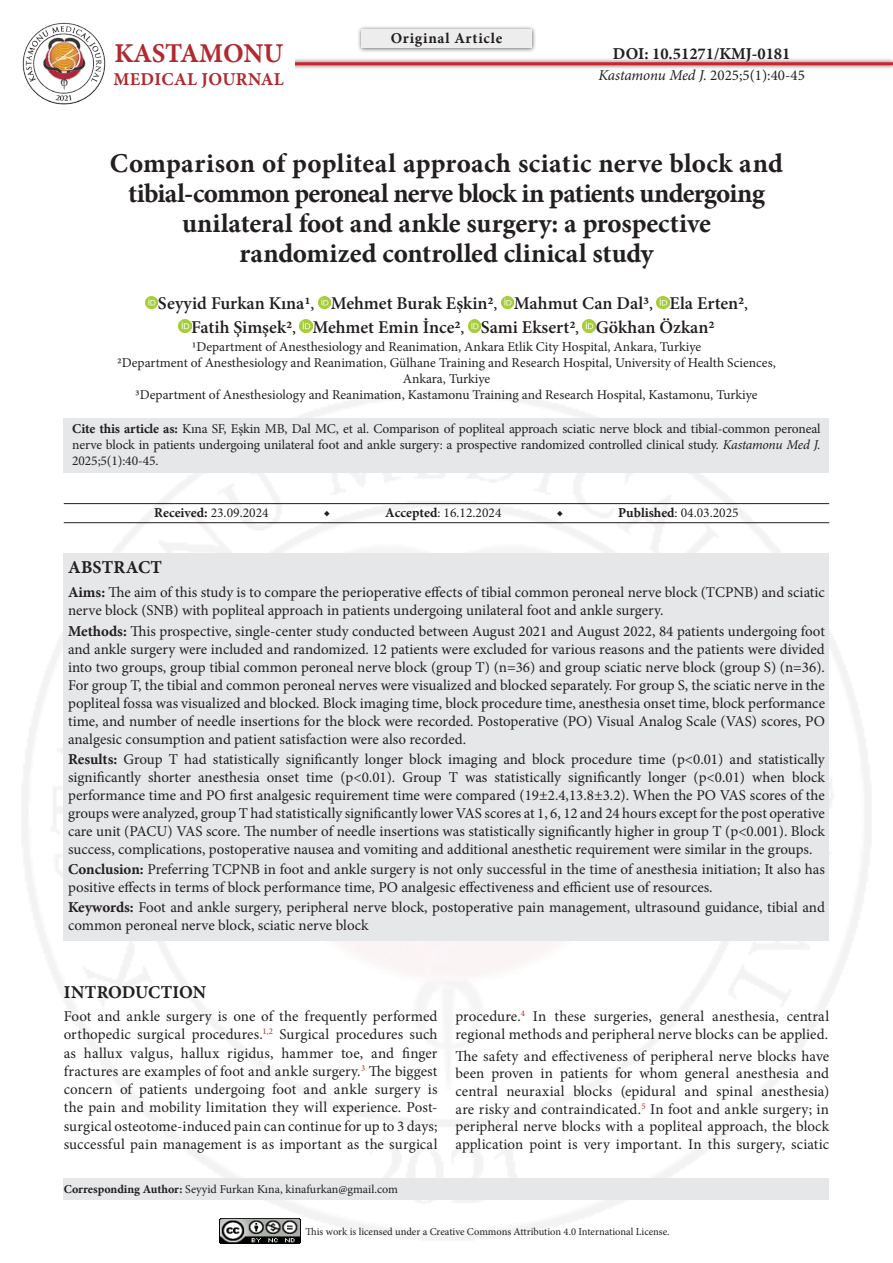
<style>
.page{position:relative;width:893px;height:1263px;background:#fff}
.page>*{position:absolute;margin:0;border:0;box-sizing:border-box;transform-origin:0 0}
.makale_adı{font:700 27px "Minion Pro";color:#231f20}
.makale_adı-2{font:700 27px "Minion Pro";letter-spacing:-.03em;color:#231f20}
.t1{font:700 27px "Minion Pro";letter-spacing:-.01em;color:#b02a2f}
.Yazar{font:600 18px "Minion Pro";color:#231f20}
.t2{font:700 18px "Minion Pro";letter-spacing:.02em;color:#b02a2f}
.INTRODUCTION_özel_başlık{font:700 18px "Minion Pro";letter-spacing:-.005em;color:#231f20}
.Abstract_başlıklar{font:700 18px "Minion Pro";letter-spacing:.01em;color:#231f20}
.t3{font:700 16.5px "Minion Pro";color:#231f20}
.Abstract_metin{font:15px/18px "Minion Pro";color:#231f20}
.Ana_metin{font:15px/18.3px "Minion Pro";letter-spacing:.005em;color:#231f20;text-align:justify}
.t4{font:700 15px "Minion Pro";letter-spacing:.05em;color:#231f20}
.Kurum{font:13.5px "Minion Pro";color:#231f20}
.Cİte_this_article_as{font:13.5px/16.2px "Minion Pro";letter-spacing:-.01em;color:#231f20;text-align:justify}
.received{font:13.5px "Minion Pro";color:#231f20}
.received-2{font:700 13.5px "Minion Pro";color:#231f20}
.t5{font:12px "Minion Pro";color:#231f20}
.t6{font:10.5px "Minion Pro";letter-spacing:-.005em;color:#231f20}
.s1{font-style:italic}
.s2{font-weight:700}
</style>
<div class="page">
<div style="left:357px;top:25px;width:179px;height:28px;background:#231f20;opacity:.75"></div>
<div style="left:361px;top:30px;width:170px;height:18px;background:#ededee"></div>
<img style="left:22px;top:390px;width:849px;height:854px">
<img style="left:219px;top:1218px;width:81px;height:26px">
<div style="left:250px;top:58px;width:643px;height:12px;background:#231f20;opacity:.75"></div>
<hr style="left:255px;top:62px;width:638px;height:3px;background:#d1232a">
<div style="left:103px;top:42px;width:191px;height:43px;background:#fff"></div>
<img style="left:22px;top:22px;width:84px;height:83px">
<div style="left:64px;top:1178px;width:765px;height:21px;background:#e6e7e9"></div>
<div style="left:64px;top:419px;width:765px;height:54px;background:#e6e7e9"></div>
<hr style="left:64px;top:503px;width:765px;height:1px;background:#231f20">
<hr style="left:64px;top:522px;width:765px;height:1px;background:#231f20">
<div style="left:64px;top:554px;width:765px;height:30px;background:#e6e7e9"></div>
<div style="left:64px;top:580px;width:765px;height:46px;background:#e6e7e9"></div>
<div style="left:64px;top:618px;width:765px;height:136px;background:#e6e7e9"></div>
<div style="left:64px;top:746px;width:765px;height:118px;background:#e6e7e9"></div>
<div style="left:64px;top:856px;width:765px;height:46px;background:#e6e7e9"></div>
<div style="left:64px;top:895px;width:765px;height:45px;background:#e6e7e9"></div>
<svg style="left:145px;top:296px;width:13px;height:13px"></svg>
<svg style="left:318px;top:296px;width:13px;height:13px"></svg>
<svg style="left:501px;top:296px;width:13px;height:13px"></svg>
<svg style="left:657px;top:296px;width:12px;height:13px"></svg>
<svg style="left:178px;top:320px;width:13px;height:12px"></svg>
<svg style="left:300px;top:320px;width:12px;height:12px"></svg>
<svg style="left:468px;top:320px;width:13px;height:12px"></svg>
<svg style="left:583px;top:320px;width:13px;height:12px"></svg>
<h1 class="t1" style="left:114px;top:34px;width:170px">KASTAMONU</h1>
<p class="t2" style="left:113px;top:67px;width:172px">MEDICAL JOURNAL</p>
<p class="t4" style="left:391px;top:27px;width:113px">Original Article</p>
<p class="t3" style="left:613px;top:42px;width:179px">DOI: 10.51271/KMJ-0181</p>
<p class="Abstract_metin" style="left:598px;top:66px;width:208px"><span class="s1">Kastamonu Med J.</span> 2025;5(1):40-45</p>
<p class="makale_adı" style="left:110px;top:144px;width:675px">Comparison of popliteal approach sciatic nerve block and</p>
<p class="makale_adı-2" style="left:128px;top:174px;width:638px">tibial-common peroneal nerve block in patients undergoing</p>
<p class="makale_adı" style="left:182px;top:204px;width:530px">unilateral foot and ankle surgery: a prospective</p>
<p class="makale_adı" style="left:239px;top:234px;width:416px">randomized controlled clinical study</p>
<p class="Yazar" style="left:158px;top:291px;width:591px">Seyyid Furkan Kına1, Mehmet Burak Eşkin2, Mahmut Can Dal3, Ela Erten2,</p>
<p class="Yazar" style="left:191px;top:314px;width:525px">Fatih Şimşek2, Mehmet Emin İnce2, Sami Eksert2, Gökhan Özkan2</p>
<p class="Kurum" style="left:192px;top:337px;width:511px">1Department of Anesthesiology and Reanimation, Ankara Etlik City Hospital, Ankara, Turkiye</p>
<p class="Kurum" style="left:117px;top:354px;width:660px">2Department of Anesthesiology and Reanimation, Gülhane Training and Research Hospital, University of Health Sciences,</p>
<p class="Kurum" style="left:403px;top:370px;width:89px">Ankara, Turkiye</p>
<p class="Kurum" style="left:135px;top:386px;width:624px">3Department of Anesthesiology and Reanimation, Kastamonu Training and Research Hospital, Kastamonu, Turkiye</p>
<p class="Cİte_this_article_as" style="left:72px;top:420px;width:750px"><span class="s2">Cite this article as:</span> Kına SF, Eşkin MB, Dal MC, et al. Comparison of popliteal approach sciatic nerve block and tibial-common peroneal nerve block in patients undergoing unilateral foot and ankle surgery: a prospective randomized controlled clinical study. <span class="s1">Kastamonu Med J.<br></span>2025;5(1):40-45.</p>
<p class="received" style="left:154px;top:504px;width:116px"><span class="s2">Received:</span> 23.09.2024</p>
<p class="received-2" style="left:324px;top:504px;width:8px">◆</p>
<p class="received" style="left:385px;top:504px;width:118px"><span class="s2">Accepted</span>: 16.12.2024</p>
<p class="received-2" style="left:557px;top:504px;width:8px">◆</p>
<p class="received" style="left:618px;top:504px;width:122px"><span class="s2">Published</span>: 04.03.2025</p>
<p class="Abstract_başlıklar" style="left:68px;top:555px;width:95px">ABSTRACT</p>
<p class="Abstract_metin" style="left:68px;top:584px;width:758px"><span class="s2">Aims:</span> The aim of this study is to compare the perioperative effects of tibial common peroneal nerve block (TCPNB) and sciatic nerve block (SNB) with popliteal approach in patients undergoing unilateral foot and ankle surgery.</p>
<p class="Abstract_metin" style="left:68px;top:622px;width:758px;text-align:justify"><span class="s2">Methods:</span> This prospective, single-center study conducted between August 2021 and August 2022, 84 patients undergoing foot and ankle surgery were included and randomized. 12 patients were excluded for various reasons and the patients were divided into two groups, group tibial common peroneal nerve block (group T) (n=36) and group sciatic nerve block (group S) (n=36).<br>For group T, the tibial and common peroneal nerves were visualized and blocked separately. For group S, the sciatic nerve in the popliteal fossa was visualized and blocked. Block imaging time, block procedure time, anesthesia onset time, block performance time, and number of needle insertions for the block were recorded. Postoperative (PO) Visual Analog Scale (VAS) scores, PO analgesic consumption and patient satisfaction were also recorded.</p>
<p class="Abstract_metin" style="left:68px;top:750px;width:758px;text-align:justify"><span class="s2">Results:</span> Group T had statistically significantly longer block imaging and block procedure time (p&lt;0.01) and statistically significantly shorter anesthesia onset time (p&lt;0.01). Group T was statistically significantly longer (p&lt;0.01) when block performance time and PO first analgesic requirement time were compared (19±2.4,13.8±3.2). When the PO VAS scores of the groups were analyzed, group T had statistically significantly lower VAS scores at 1, 6, 12 and 24 hours except for the post operative care unit (PACU) VAS score. The number of needle insertions was statistically significantly higher in group T (p&lt;0.001). Block success, complications, postoperative nausea and vomiting and additional anesthetic requirement were similar in the groups.</p>
<p class="Abstract_metin" style="left:68px;top:860px;width:758px"><span class="s2">Conclusion:</span> Preferring TCPNB in foot and ankle surgery is not only successful in the time of anesthesia initiation; It also has positive effects in terms of block performance time, PO analgesic effectiveness and efficient use of resources.</p>
<p class="Abstract_metin" style="left:68px;top:898px;width:758px"><span class="s2">Keywords:</span> Foot and ankle surgery, peripheral nerve block, postoperative pain management, ultrasound guidance, tibial and common peroneal nerve block, sciatic nerve block</p>
<p class="INTRODUCTION_özel_başlık" style="left:64px;top:980px;width:144px">INTRODUCTION</p>
<p class="Ana_metin" style="left:64px;top:1007px;width:375px">Foot and ankle surgery is one of the frequently performed orthopedic surgical procedures.<sup>1,2</sup> Surgical procedures such as hallux valgus, hallux rigidus, hammer toe, and finger fractures are examples of foot and ankle surgery.<sup>3</sup> The biggest concern of patients undergoing foot and ankle surgery is the pain and mobility limitation they will experience. Post&shy;surgical osteotome-induced pain can continue for up to 3 days; successful pain management is as important as the surgical</p>
<p class="Ana_metin" style="left:455px;top:1007px;width:375px;line-height:17.7px">procedure.<sup>4</sup> In these surgeries, general anesthesia, central regional methods and peripheral nerve blocks can be applied.</p>
<p class="Ana_metin" style="left:455px;top:1047px;width:375px;line-height:17.7px">The safety and effectiveness of peripheral nerve blocks have been proven in patients for whom general anesthesia and central neuraxial blocks (epidural and spinal anesthesia) are risky and contraindicated.<sup>5</sup> In foot and ankle surgery; in peripheral nerve blocks with a popliteal approach, the block application point is very important. In this surgery, sciatic</p>
<p class="t5" style="left:64px;top:1181px;width:336px"><span class="s2">Corresponding Author:</span> Seyyid Furkan Kına, kinafurkan@gmail.com</p>
<p class="t6" style="left:306px;top:1224px;width:366px">This work is licensed under a Creative Commons Attribution 4.0 International License.</p>
</div>
